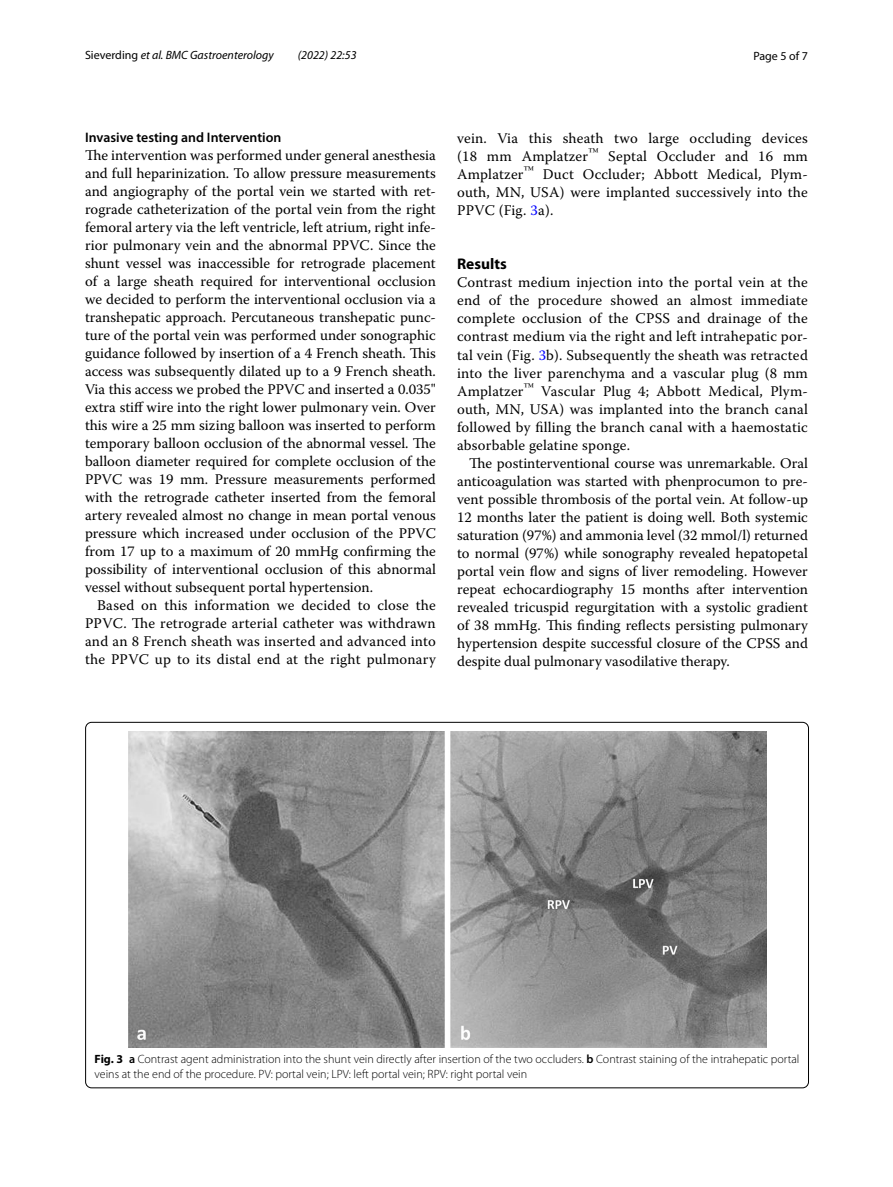
<style>
.page{position:relative;width:893px;height:1187px;background:#fff}
.page>*{position:absolute;margin:0;border:0;box-sizing:border-box;transform-origin:0 0}
.t1{font:700 15.45px "Myriad Pro";color:#000}
.t2{font:14.7px/18px "Warnock Pro";letter-spacing:.01em;color:#000;text-align:justify}
.t3{font:600 13.8px "Myriad Pro";color:#000}
.t4{font:300 12px/15px "Myriad Pro";color:#000}
.t5{font:italic 12px "Myriad Pro";color:#000}
.t6{font:12px "Myriad Pro";color:#000}
.s1{font-style:normal}
.s2{color:#00f}
.s3{font-weight:700}
.s4{font-weight:600}
</style>
<div class="page">
<img style="left:128px;top:731px;width:638px;height:316px">
<p class="t5" style="left:85px;top:48px;width:190px"><span class="s1">Sieverding</span> et al. BMC Gastroenterology</p>
<p class="t5" style="left:298px;top:48px;width:60px">(2022) 22:53</p>
<p class="t6" style="left:753px;top:48px;width:56px">Page 5 of 7</p>
<p class="t3" style="left:85px;top:129px;width:198px">Invasive testing and Intervention</p>
<p class="t2" style="left:85px;top:146px;width:352px">The intervention was performed under general anesthesia and full heparinization. To allow pressure measurements and angiography of the portal vein we started with ret&shy;rograde catheterization of the portal vein from the right femoral artery via the left ventricle, left atrium, right infe&shy;rior pulmonary vein and the abnormal PPVC. Since the shunt vessel was inaccessible for retrograde placement of a large sheath required for interventional occlusion we decided to perform the interventional occlusion via a transhepatic approach. Percutaneous transhepatic punc&shy;ture of the portal vein was performed under sonographic guidance followed by insertion of a 4 French sheath. This access was subsequently dilated up to a 9 French sheath.<br>Via this access we probed the PPVC and inserted a 0.035" extra stiff wire into the right lower pulmonary vein. Over this wire a 25 mm sizing balloon was inserted to perform temporary balloon occlusion of the abnormal vessel. The balloon diameter required for complete occlusion of the PPVC was 19 mm. Pressure measurements performed with the retrograde catheter inserted from the femoral artery revealed almost no change in mean portal venous pressure which increased under occlusion of the PPVC from 17 up to a maximum of 20 mmHg confirming the possibility of interventional occlusion of this abnormal vessel without subsequent portal hypertension.</p>
<p class="t2" style="left:85px;top:596px;width:352px;text-indent:12px">Based on this information we decided to close the PPVC. The retrograde arterial catheter was withdrawn and an 8 French sheath was inserted and advanced into the PPVC up to its distal end at the right pulmonary</p>
<p class="t2" style="left:457px;top:128px;width:352px">vein. Via this sheath two large occluding devices (18 mm Amplatzer<sup>™</sup> Septal Occluder and 16 mm Amplatzer<sup>™</sup> Duct Occluder; Abbott Medical, Plym&shy;outh, MN, USA) were implanted successively into the PPVC (Fig. <span class="s2">3</span>a).</p>
<p class="t1" style="left:457px;top:254px;width:51px">Results</p>
<p class="t2" style="left:457px;top:273px;width:352px">Contrast medium injection into the portal vein at the end of the procedure showed an almost immediate complete occlusion of the CPSS and drainage of the contrast medium via the right and left intrahepatic por&shy;tal vein (Fig. <span class="s2">3</span>b). Subsequently the sheath was retracted into the liver parenchyma and a vascular plug (8 mm Amplatzer<sup>™</sup> Vascular Plug 4; Abbott Medical, Plym&shy;outh, MN, USA) was implanted into the branch canal followed by filling the branch canal with a haemostatic absorbable gelatine sponge.</p>
<p class="t2" style="left:457px;top:453px;width:352px;text-indent:12px">The postinterventional course was unremarkable. Oral anticoagulation was started with phenprocumon to pre&shy;vent possible thrombosis of the portal vein. At follow-up 12 months later the patient is doing well. Both systemic saturation (97%) and ammonia level (32 mmol/l) returned to normal (97%) while sonography revealed hepatopetal portal vein flow and signs of liver remodeling. However repeat echocardiography 15 months after intervention revealed tricuspid regurgitation with a systolic gradient of 38 mmHg. This finding reflects persisting pulmonary hypertension despite successful closure of the CPSS and despite dual pulmonary vasodilative therapy.</p>
<p class="t4" style="left:95px;top:1051px;width:706px"><span class="s3">Fig. 3</span> <span class="s4">a</span> Contrast agent administration into the shunt vein directly after insertion of the two occluders. <span class="s4">b</span> Contrast staining of the intrahepatic portal veins at the end of the procedure. PV: portal vein; LPV: left portal vein; RPV: right portal vein</p>
</div>
